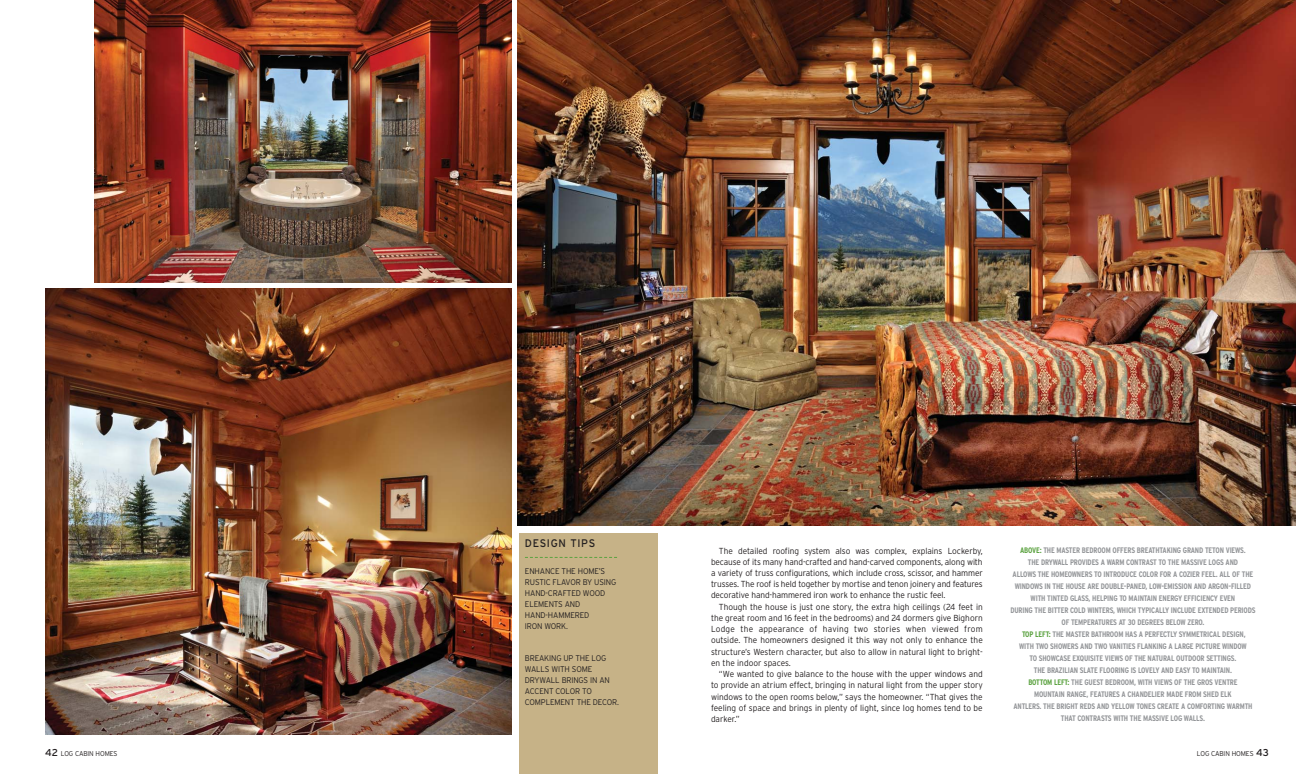
<style>
.page{position:relative;width:1296px;height:774px;background:#fff}
.page>*{position:absolute;margin:0;border:0;box-sizing:border-box;transform-origin:0 0}
.t1{font:11px "Interstate";letter-spacing:.065em;color:#231f20;scale:.95 1}
.t2{font:300 8.8px/11.2px "Interstate";color:#231f20;text-align:justify;scale:.95 1}
.t3{font:300 8.2px/11px "Interstate";letter-spacing:-.02em;color:#231f20;scale:.95 1}
.t4{font:700 condensed 8px/12px "Interstate";letter-spacing:-.02em;color:#939598;text-align:center}
.t5{font:300 7px "Interstate";letter-spacing:-.015em;color:#231f20;scale:.95 1}
.s1{font-weight:400;font-size:10px}
.s2{color:#5ba240}
</style>
<div class="page">
<img style="left:94px;top:0;width:417px;height:283px">
<img style="left:518px;top:0;width:778px;height:525px">
<img style="left:45px;top:288px;width:466px;height:446px">
<div style="left:519px;top:533px;width:138px;height:241px;background:#c6b287"></div>
<svg style="left:525px;top:557px;width:92px;height:1px"></svg>
<p class="t5" style="left:45px;top:751px;width:78px"><span class="s1">42</span> LOG CABIN HOMES</p>
<p class="t1" style="left:525px;top:539px;width:75px">DESIGN TIPS</p>
<p class="t3" style="left:525px;top:567px;width:98px">ENHANCE THE HOME’S<br>RUSTIC FLAVOR BY USING<br>HAND-CRAFTED WOOD<br>ELEMENTS AND<br>HAND-HAMMERED<br>IRON WORK.</p>
<p class="t3" style="left:525px;top:654px;width:100px">BREAKING UP THE LOG<br>WALLS WITH SOME<br>DRYWALL BRINGS IN AN<br>ACCENT COLOR TO<br>COMPLEMENT THE DECOR.</p>
<p class="t2" style="left:711px;top:546px;width:288px;text-indent:8px">The detailed roofing system also was complex, explains Lockerby, because of its many hand-crafted and hand-carved components, along with a variety of truss configurations, which include cross, scissor, and hammer trusses. The roof is held together by mortise and tenon joinery and features decorative hand-hammered iron work to enhance the rustic feel.</p>
<p class="t2" style="left:711px;top:602px;width:288px;text-indent:8px">Though the house is just one story, the extra high ceilings (24 feet in the great room and 16 feet in the bedrooms) and 24 dormers give Bighorn Lodge the appearance of having two stories when viewed from outside. The homeowners designed it this way not only to enhance the structure’s Western character, but also to allow in natural light to bright&shy;en the indoor spaces.</p>
<p class="t2" style="left:711px;top:669px;width:288px;text-indent:8px">“We wanted to give balance to the house with the upper windows and to provide an atrium effect, bringing in natural light from the upper story windows to the open rooms below,” says the homeowner. “That gives the feeling of space and brings in plenty of light, since log homes tend to be darker.”</p>
<p class="t4" style="left:1010px;top:545px;width:247px"><span class="s2">ABOVE:</span> THE MASTER BEDROOM OFFERS BREATHTAKING GRAND TETON VIEWS.<br>THE DRYWALL PROVIDES A WARM CONTRAST TO THE MASSIVE LOGS AND<br>ALLOWS THE HOMEOWNERS TO INTRODUCE COLOR FOR A COZIER FEEL. ALL OF THE WINDOWS IN THE HOUSE ARE DOUBLE-PANED, LOW-EMISSION AND ARGON-FILLED WITH TINTED GLASS, HELPING TO MAINTAIN ENERGY EFFICIENCY EVEN<br>DURING THE BITTER COLD WINTERS, WHICH TYPICALLY INCLUDE EXTENDED PERIODS OF TEMPERATURES AT 30 DEGREES BELOW ZERO.<br><span class="s2">TOP LEFT:</span> THE MASTER BATHROOM HAS A PERFECTLY SYMMETRICAL DESIGN,<br>WITH TWO SHOWERS AND TWO VANITIES FLANKING A LARGE PICTURE WINDOW<br>TO SHOWCASE EXQUISITE VIEWS OF THE NATURAL OUTDOOR SETTINGS.<br>THE BRAZILIAN SLATE FLOORING IS LOVELY AND EASY TO MAINTAIN.<br><span class="s2">BOTTOM LEFT:</span> THE GUEST BEDROOM, WITH VIEWS OF THE GROS VENTRE<br>MOUNTAIN RANGE, FEATURES A CHANDELIER MADE FROM SHED ELK<br>ANTLERS. THE BRIGHT REDS AND YELLOW TONES CREATE A COMFORTING WARMTH THAT CONTRASTS WITH THE MASSIVE LOG WALLS.</p>
<p class="t5" style="left:1197px;top:751px;width:77px">LOG CABIN HOMES <span class="s1">43</span></p>
</div>
